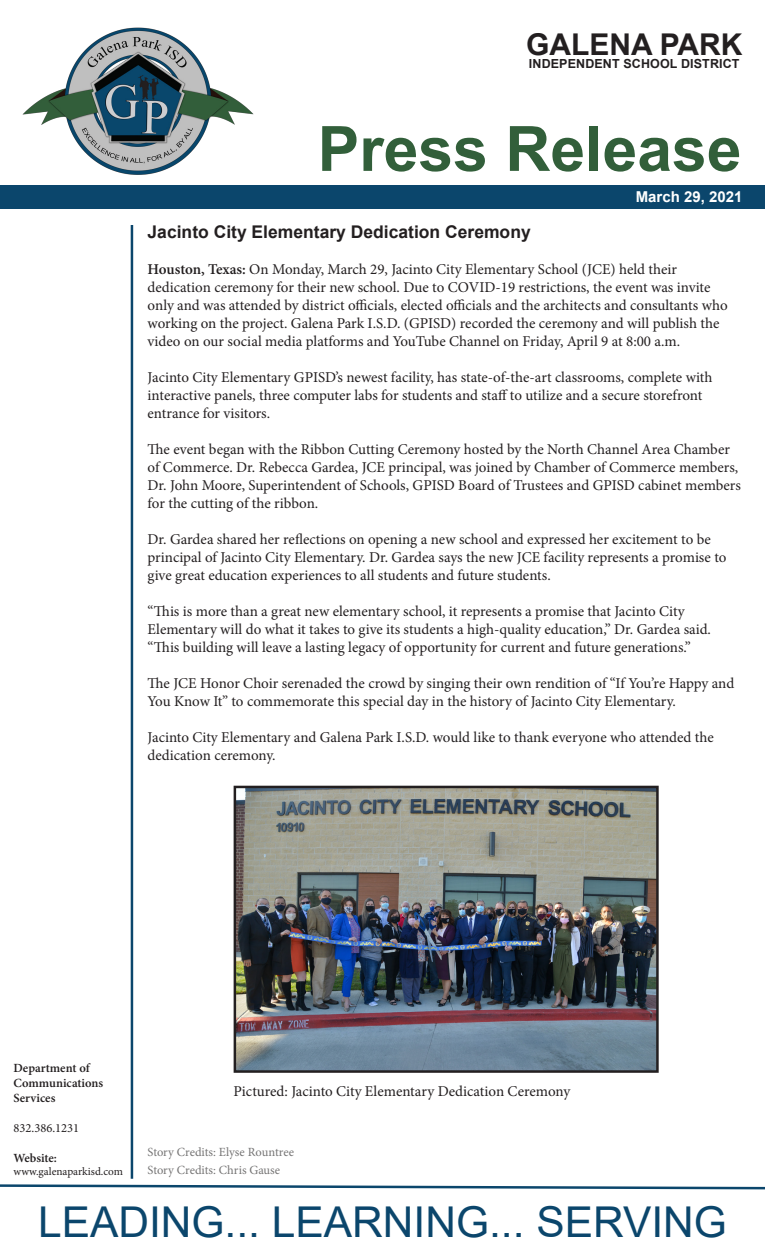
<style>
.page{position:relative;width:765px;height:1260px;background:#fff}
.page>*{position:absolute;margin:0;border:0;box-sizing:border-box;transform-origin:0 0}
.t1{font:700 62.5px "Arial";color:#325f3a}
.t2{font:42.5px "Arial";color:#0b466c}
.t3{font:700 30px "Arial";color:#231f20}
.t4{font:700 17.5px "Arial";color:#231f20}
.t5{font:15px/18px "Minion Pro";color:#231f20}
.t6{font:700 15px "Arial";color:#fff}
.t7{font:12.5px "Minion Pro";color:#767575}
.t8{font:600 12.5px/15px "Minion Pro";color:#231f20}
.t9{font:700 12.5px "Arial";letter-spacing:.01em;color:#231f20}
.t10{font:12.5px "Minion Pro";color:#231f20}
.t11{font:11.25px "Minion Pro";color:#231f20}
.s1{font-weight:600}
</style>
<div class="page">
<div style="left:0;top:185px;width:765px;height:23px;background:#0b466c"></div>
<hr style="left:131px;top:225px;width:2px;height:954px;background:#0b466c">
<svg style="left:0;top:1184px;width:765px;height:6px"></svg>
<img style="left:22px;top:27px;width:232px;height:148px">
<img style="left:237px;top:789px;width:419px;height:281px">
<div style="left:234px;top:786px;width:425px;height:287px;border:2px solid #231f20"></div>
<p class="t3" style="left:526px;top:23px;width:218px">GALENA PARK</p>
<p class="t9" style="left:529px;top:55px;width:212px">INDEPENDENT SCHOOL DISTRICT</p>
<p class="t1" style="left:318px;top:105px;width:425px">Press Release</p>
<p class="t6" style="left:636px;top:186px;width:108px">March 29, 2021</p>
<p class="t4" style="left:148px;top:219px;width:385px">Jacinto City Elementary Dedication Ceremony</p>
<p class="t5" style="left:148px;top:260px;width:582px"><span class="s1">Houston, Texas:</span> On Monday, March 29, Jacinto City Elementary School (JCE) held their dedication ceremony for their new school. Due to COVID-19 restrictions, the event was invite only and was attended by district officials, elected officials and the architects and consultants who working on the project. Galena Park I.S.D. (GPISD) recorded the ceremony and will publish the video on our social media platforms and YouTube Channel on Friday, April 9 at 8:00 a.m.</p>
<p class="t5" style="left:148px;top:368px;width:566px">Jacinto City Elementary GPISD’s newest facility, has state-of-the-art classrooms, complete with interactive panels, three computer labs for students and staff to utilize and a secure storefront entrance for visitors.</p>
<p class="t5" style="left:148px;top:440px;width:595px">The event began with the Ribbon Cutting Ceremony hosted by the North Channel Area Chamber of Commerce. Dr. Rebecca Gardea, JCE principal, was joined by Chamber of Commerce members, Dr. John Moore, Superintendent of Schools, GPISD Board of Trustees and GPISD cabinet members for the cutting of the ribbon.</p>
<p class="t5" style="left:148px;top:530px;width:580px">Dr. Gardea shared her reflections on opening a new school and expressed her excitement to be principal of Jacinto City Elementary. Dr. Gardea says the new JCE facility represents a promise to give great education experiences to all students and future students.</p>
<p class="t5" style="left:148px;top:602px;width:565px">“This is more than a great new elementary school, it represents a promise that Jacinto City<br>Elementary will do what it takes to give its students a high-quality education,” Dr. Gardea said. “This building will leave a lasting legacy of opportunity for current and future generations.”</p>
<p class="t5" style="left:148px;top:674px;width:588px">The JCE Honor Choir serenaded the crowd by singing their own rendition of “If You’re Happy and<br>You Know It” to commemorate this special day in the history of Jacinto City Elementary.</p>
<p class="t5" style="left:148px;top:728px;width:568px">Jacinto City Elementary and Galena Park I.S.D. would like to thank everyone who attended the dedication ceremony.</p>
<p class="t8" style="left:14px;top:1060px;width:78px">Department of</p>
<p class="t8" style="left:14px;top:1075px;width:91px">Communications<br>Services</p>
<p class="t10" style="left:14px;top:1119px;width:67px">832.386.1231</p>
<p class="t8" style="left:14px;top:1150px;width:45px">Website:</p>
<p class="t11" style="left:14px;top:1164px;width:111px">www.galenaparkisd.com</p>
<p class="t2" style="left:38px;top:1193px;width:690px">LEADING... LEARNING... SERVING</p>
<p class="t5" style="left:234px;top:1082px;width:338px">Pictured: Jacinto City Elementary Dedication Ceremony</p>
<p class="t7" style="left:148px;top:1144px;width:148px">Story Credits: Elyse Rountree</p>
<p class="t7" style="left:148px;top:1162px;width:134px">Story Credits: Chris Gause</p>
</div>
